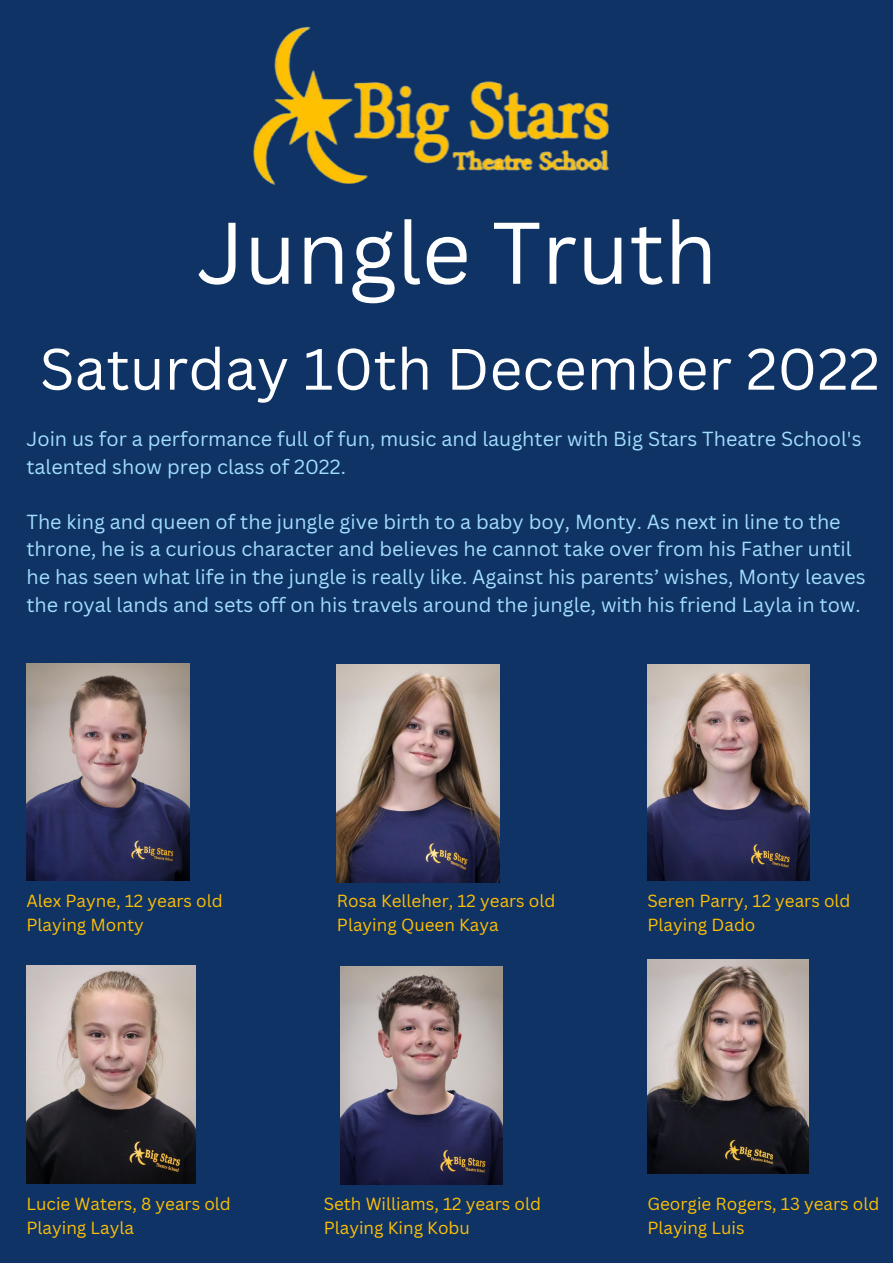
<style>
.page{position:relative;width:893px;height:1263px;background:#0e3364}
.page>*{position:absolute;margin:0;border:0;box-sizing:border-box;transform-origin:0 0}
.t1{font:85.43px "Canva Sans";color:#fff}
.t2{font:57px "Canva Sans";color:#fff}
.t3{font:19.8px/27.6px "Canva Sans";color:#a2ddff}
.t4{font:17.02px/23.6px "Canva Sans";color:#febf04}
</style>
<div class="page">
<img style="left:253px;top:26px;width:356px;height:159px">
<img style="left:26px;top:965px;width:170px;height:219px">
<img style="left:340px;top:967px;width:163px;height:217px">
<img style="left:26px;top:663px;width:163px;height:218px">
<img style="left:337px;top:665px;width:162px;height:217px">
<img style="left:647px;top:665px;width:162px;height:216px">
<img style="left:647px;top:959px;width:161px;height:215px">
<h1 class="t1" style="left:197px;top:192px;width:522px">Jungle Truth</h1>
<h2 class="t2" style="left:40px;top:329px;width:841px">Saturday 10th December 2022</h2>
<p class="t3" style="left:26px;top:425px;width:836px">Join us for a performance full of fun, music and laughter with Big Stars Theatre School's talented show prep class of 2022.</p>
<p class="t3" style="left:26px;top:507px;width:841px">The king and queen of the jungle give birth to a baby boy, Monty. As next in line to the throne, he is a curious character and believes he cannot take over from his Father until he has seen what life in the jungle is really like. Against his parents’ wishes, Monty leaves the royal lands and sets off on his travels around the jungle, with his friend Layla in tow.</p>
<p class="t4" style="left:26px;top:889px;width:198px">Alex Payne, 12 years old<br>Playing Monty</p>
<p class="t4" style="left:337px;top:889px;width:220px">Rosa Kelleher, 12 years old<br>Playing Queen Kaya</p>
<p class="t4" style="left:647px;top:889px;width:204px">Seren Parry, 12 years old<br>Playing Dado</p>
<p class="t4" style="left:26px;top:1192px;width:206px">Lucie Waters, 8 years old<br>Playing Layla</p>
<p class="t4" style="left:324px;top:1192px;width:219px">Seth Williams, 12 years old<br>Playing King Kobu</p>
<p class="t4" style="left:647px;top:1192px;width:233px">Georgie Rogers, 13 years old<br>Playing Luis</p>
</div>
